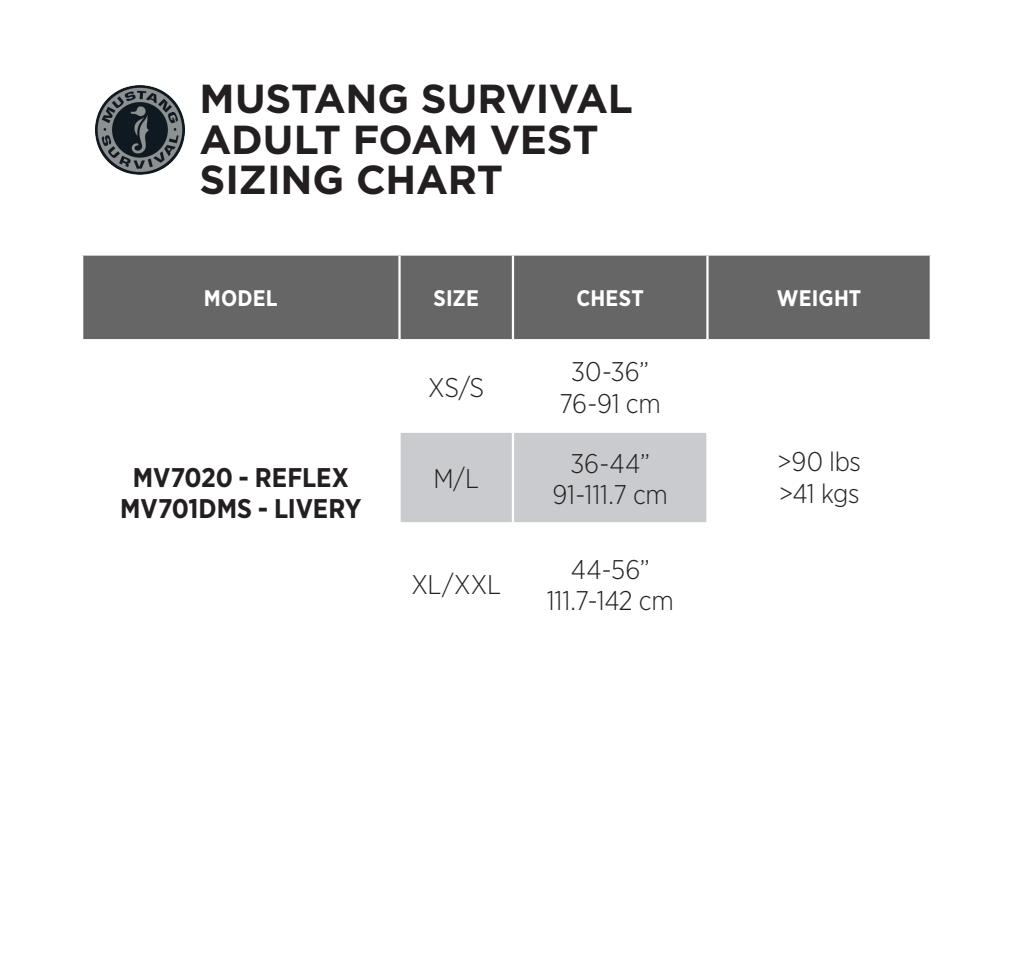
<style>
.page{position:relative;width:1013px;height:972px;background:#fff}
.page>*{position:absolute;margin:0;border:0;box-sizing:border-box;transform-origin:0 0}
.t1{font:700 40.5px "Gotham";letter-spacing:-.01em;color:#231f20}
.t2{font:300 27px "Gotham Narrow";letter-spacing:-.01em;color:#231f20}
.t3{font:700 27px "Gotham Narrow";letter-spacing:-.005em;color:#231f20}
.t4{font:700 22.5px "Gotham Narrow";letter-spacing:.01em;color:#fff}
</style>
<div class="page">
<img style="left:96px;top:85px;width:89px;height:90px">
<div style="left:83px;top:256px;width:846px;height:83px;background:#666"></div>
<div style="left:400px;top:433px;width:306px;height:89px;background:#cacbcf"></div>
<hr style="left:512px;top:433px;width:2px;height:89px;background:#fff">
<hr style="left:398px;top:256px;width:2px;height:83px;background:#fff">
<hr style="left:512px;top:256px;width:2px;height:83px;background:#fff">
<hr style="left:706px;top:256px;width:2px;height:83px;background:#fff">
<p class="t1" style="left:200px;top:72px;width:435px">MUSTANG SURVIVAL</p>
<p class="t1" style="left:200px;top:113px;width:401px">ADULT FOAM VEST</p>
<p class="t1" style="left:200px;top:153px;width:305px">SIZING CHART</p>
<p class="t4" style="left:204px;top:284px;width:75px">MODEL</p>
<p class="t4" style="left:433px;top:284px;width:47px">SIZE</p>
<p class="t4" style="left:576px;top:284px;width:69px">CHEST</p>
<p class="t4" style="left:777px;top:284px;width:86px">WEIGHT</p>
<p class="t3" style="left:133px;top:460px;width:217px">MV7020 - REFLEX</p>
<p class="t3" style="left:120px;top:492px;width:243px">MV701DMS - LIVERY</p>
<p class="t2" style="left:428px;top:371px;width:58px">XS/S</p>
<p class="t2" style="left:433px;top:462px;width:47px">M/L</p>
<p class="t2" style="left:411px;top:568px;width:91px">XL/XXL</p>
<p class="t2" style="left:571px;top:355px;width:79px">30-36”</p>
<p class="t2" style="left:559px;top:386px;width:103px">76-91 cm</p>
<p class="t2" style="left:570px;top:447px;width:81px">36-44”</p>
<p class="t2" style="left:552px;top:478px;width:117px">91-111.7 cm</p>
<p class="t2" style="left:570px;top:552px;width:81px">44-56”</p>
<p class="t2" style="left:546px;top:584px;width:129px">111.7-142 cm</p>
<p class="t2" style="left:777px;top:445px;width:85px">&gt;90 lbs</p>
<p class="t2" style="left:778px;top:477px;width:82px">&gt;41 kgs</p>
</div>
